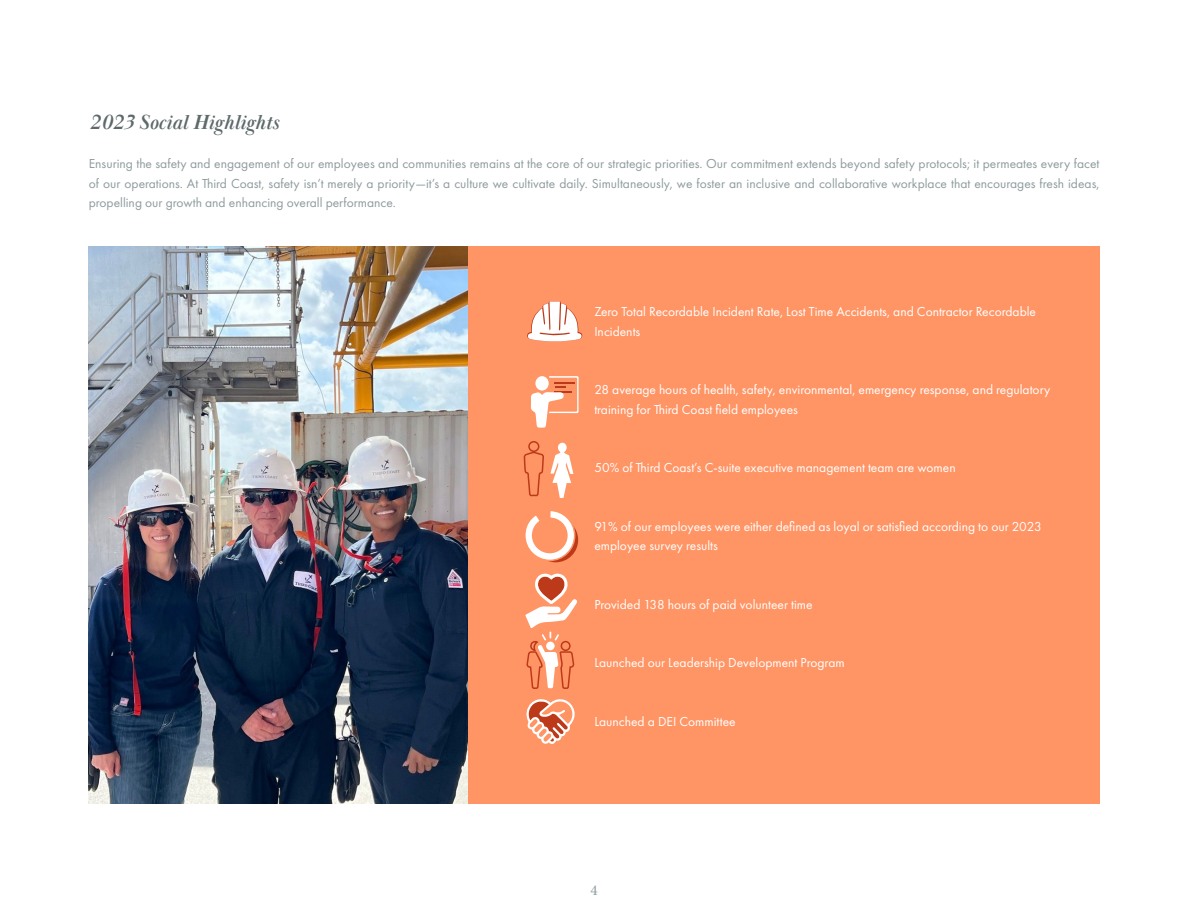
<style>
.page{position:relative;width:1188px;height:918px;background:#fff}
.page>*{position:absolute;margin:0;border:0;box-sizing:border-box;transform-origin:0 0}
.t1{font:italic 700 21px "Baskerville Display PT";color:#5e696b}
.t2{font:15px "Minion Pro";color:#8e9b9e}
.t3{font:13.5px/19.5px "Futura PT";color:#fff}
.t4{font:13.5px/19.5px "Futura PT";color:#8e9b9e;text-align:justify}
</style>
<div class="page">
<div style="left:468px;top:247px;width:632px;height:557px;background:#ff9464"></div>
<img style="left:89px;top:247px;width:379px;height:557px">
<svg style="left:551px;top:442px;width:22px;height:55px"></svg>
<svg style="left:525px;top:511px;width:51px;height:51px"></svg>
<div style="left:532px;top:518px;width:36px;height:35px;background:#ff9464;border-radius:50%"></div>
<svg style="left:526px;top:699px;width:49px;height:45px"></svg>
<svg style="left:523px;top:441px;width:21px;height:56px"></svg>
<div style="left:528px;top:441px;width:11px;height:11px;border:2px solid #bc6441;border-radius:50%"></div>
<svg style="left:525px;top:573px;width:52px;height:116px"></svg>
<svg style="left:531px;top:376px;width:48px;height:52px"></svg>
<svg style="left:527px;top:301px;width:56px;height:41px"></svg>
<h1 class="t1" style="left:89px;top:110px;width:192px">2023 Social Highlights</h1>
<p class="t4" style="left:89px;top:154px;width:1012px">Ensuring the safety and engagement of our employees and communities remains at the core of our strategic priorities. Our commitment extends beyond safety protocols; it permeates every facet of our operations. At Third Coast, safety isn’t merely a priority—it’s a culture we cultivate daily. Simultaneously, we foster an inclusive and collaborative workplace that encourages fresh ideas, propelling our growth and enhancing overall performance.</p>
<p class="t3" style="left:594px;top:302px;width:443px">Zero Total Recordable Incident Rate, Lost Time Accidents, and Contractor Recordable<br>Incidents</p>
<p class="t3" style="left:594px;top:380px;width:457px">28 average hours of health, safety, environmental, emergency response, and regulatory training for Third Coast field employees</p>
<p class="t3" style="left:594px;top:458px;width:363px">50% of Third Coast’s C-suite executive management team are women</p>
<p class="t3" style="left:594px;top:516px;width:449px">91% of our employees were either defined as loyal or satisfied according to our 2023 employee survey results</p>
<p class="t3" style="left:594px;top:594px;width:220px">Provided 138 hours of paid volunteer time</p>
<p class="t3" style="left:594px;top:653px;width:252px">Launched our Leadership Development Program</p>
<p class="t3" style="left:594px;top:711px;width:143px">Launched a DEI Committee</p>
<p class="t2" style="left:590px;top:880px;width:9px">4</p>
</div>
